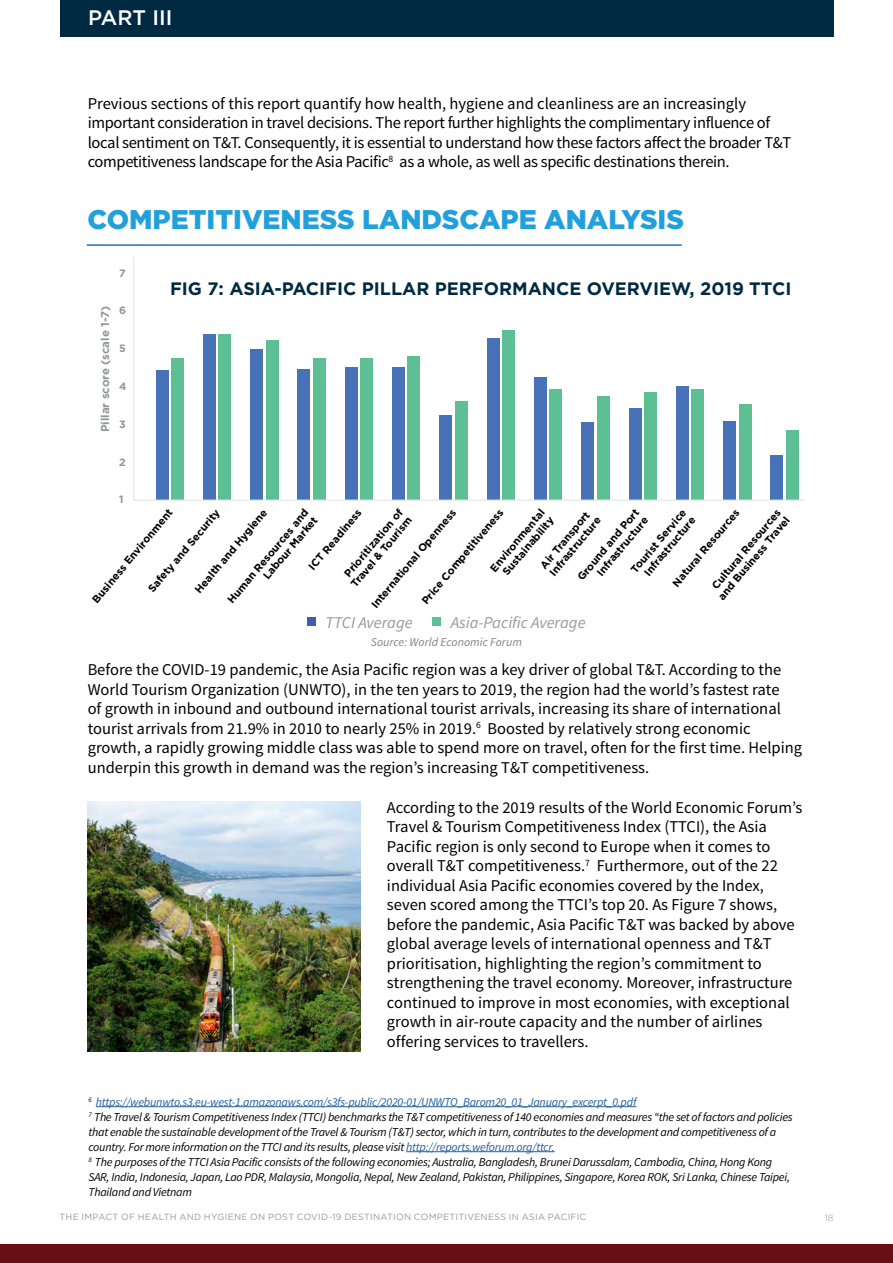
<style>
.page{position:relative;width:893px;height:1263px;background:#fff}
.page>*{position:absolute;margin:0;border:0;box-sizing:border-box;transform-origin:0 0}
.t1{font:900 27px "Gotham";color:#21a0db}
.t2{font:500 21px "Gotham";color:#fff}
.t3{font:700 18px "Gotham";color:#002a42}
.t4{font:16.5px/19.5px "Source Sans Pro";color:#000}
.t5{font:16.5px/19.5px "Source Sans Pro";letter-spacing:-.02em;color:#000}
.t6{font:italic 16.5px "Source Sans Pro";color:#97999c}
.t7{font:italic 12px/15px "Source Sans Pro";letter-spacing:-.02em;color:#000}
.t8{font:italic 12px "Source Sans Pro";color:#808285}
.t9{font:700 11.4px "Gotham";color:#939598}
.t10{font:700 10.65px/11.9px "Gotham";color:#000;text-align:center}
.t11{font:700 10.65px "Gotham";color:#939598}
.t12{font:9px "Gotham";letter-spacing:.03em;color:#97999c}
.t13{font:300 9px "Gotham";color:#97999c}
.s1{color:#215e9e}
</style>
<div class="page">
<div style="left:0;top:1244px;width:893px;height:19px;background:#670f13"></div>
<div style="left:60px;top:0;width:773px;height:36px;background:#002a42"></div>
<svg style="left:133px;top:257px;width:671px;height:244px"></svg>
<div style="left:170px;top:281px;width:621px;height:14px;background:#fff"></div>
<hr style="left:96px;top:1106px;width:540px;height:1px;background:#215e9e">
<hr style="left:406px;top:1151px;width:149px;height:1px;background:#215e9e">
<img style="left:88px;top:801px;width:272px;height:251px">
<div style="left:307px;top:617px;width:9px;height:9px;background:#445ca9"></div>
<div style="left:432px;top:617px;width:9px;height:9px;background:#5ec094"></div>
<hr style="left:87px;top:244px;width:595px;height:2px;background:#2372b9">
<p class="t2" style="left:88px;top:4px;width:86px">PART III</p>
<p class="t5" style="left:88px;top:94px;width:705px">Previous sections of this report quantify how health, hygiene and cleanliness are an increasingly important consideration in travel decisions. The report further highlights the complimentary influence of local sentiment on T&amp;T. Consequently, it is essential to understand how these factors affect the broader T&amp;T competitiveness landscape for the Asia Pacific<sup>8</sup> as a whole, as well as specific destinations therein.</p>
<h1 class="t1" style="left:88px;top:201px;width:598px">COMPETITIVENESS LANDSCAPE ANALYSIS</h1>
<p class="t9" style="left:98px;top:432px;width:128px;rotate:-90deg">Pillar score (scale 1-7)</p>
<p class="t11" style="left:119px;top:266px;width:8px">7</p>
<p class="t11" style="left:119px;top:303px;width:9px">6</p>
<p class="t11" style="left:119px;top:341px;width:8px">5</p>
<p class="t11" style="left:119px;top:379px;width:9px">4</p>
<p class="t11" style="left:119px;top:417px;width:8px">3</p>
<p class="t11" style="left:119px;top:455px;width:8px">2</p>
<p class="t11" style="left:119px;top:492px;width:6px">1</p>
<p class="t3" style="left:170px;top:277px;width:623px">FIG 7: ASIA-PACIFIC PILLAR PERFORMANCE OVERVIEW, 2019 TTCI</p>
<p class="t10" style="left:339px;top:574px;width:90px;rotate:-50deg">Prioritization of<br>Travel &amp; Tourism</p>
<p class="t10" style="left:225px;top:598px;width:121px;text-align:right;rotate:-50deg">H uman R esources and<br>Lab our M arket</p>
<p class="t10" style="left:488px;top:566px;width:80px;rotate:-50deg">Environmental<br>Sustainab ility</p>
<p class="t10" style="left:575px;top:575px;width:91px;text-align:right;rotate:-50deg">G round and Port<br>Infrastructure</p>
<p class="t10" style="left:90px;top:597px;width:120px;rotate:-50deg">Business Environment</p>
<p class="t10" style="left:146px;top:587px;width:107px;rotate:-50deg">Safety and Security</p>
<p class="t10" style="left:706px;top:587px;width:107px;rotate:-50deg">C ultural R esources and Business Travel</p>
<p class="t10" style="left:670px;top:581px;width:99px;rotate:-50deg">N atural R esources</p>
<p class="t10" style="left:369px;top:602px;width:127px;rotate:-50deg">International O p enness</p>
<p class="t10" style="left:419px;top:599px;width:122px;rotate:-50deg">Price C omp etitiveness</p>
<p class="t10" style="left:628px;top:567px;width:81px;rotate:-50deg">Tourist Service<br>Infrastructure</p>
<p class="t10" style="left:306px;top:565px;width:77px;rotate:-50deg">IC T R eadiness</p>
<p class="t10" style="left:192px;top:588px;width:107px;rotate:-50deg">H ealth and H yg iene</p>
<p class="t10" style="left:537px;top:563px;width:76px;text-align:left;rotate:-50deg">A ir Transp ort<br>Infrastructure</p>
<p class="t6" style="left:325px;top:612px;width:89px">TTCI Average</p>
<p class="t6" style="left:451px;top:612px;width:136px">Asia-Pacific Average</p>
<p class="t8" style="left:371px;top:634px;width:153px">Source: World Economic Forum</p>
<p class="t4" style="left:88px;top:660px;width:716px">Before the COVID-19 pandemic, the Asia Pacific region was a key driver of global T&amp;T. According to the World Tourism Organization (UNWTO), in the ten years to 2019, the region had the world’s fastest rate<br>of growth in inbound and outbound international tourist arrivals, increasing its share of international tourist arrivals from 21.9% in 2010 to nearly 25% in 2019.<sup>6</sup> Boosted by relatively strong economic growth, a rapidly growing middle class was able to spend more on travel, often for the first time. Helping underpin this growth in demand was the region’s increasing T&amp;T competitiveness.</p>
<p class="t4" style="left:387px;top:798px;width:417px">According to the 2019 results of the World Economic Forum’s Travel &amp; Tourism Competitiveness Index (TTCI), the Asia Pacific region is only second to Europe when it comes to overall T&amp;T competitiveness.<sup>7</sup> Furthermore, out of the 22 individual Asia Pacific economies covered by the Index, seven scored among the TTCI’s top 20. As Figure 7 shows, before the pandemic, Asia Pacific T&amp;T was backed by above global average levels of international openness and T&amp;T prioritisation, highlighting the region’s commitment to strengthening the travel economy. Moreover, infrastructure continued to improve in most economies, with exceptional growth in air-route capacity and the number of airlines offering services to travellers.</p>
<p class="t7" style="left:88px;top:1094px;width:706px"><sup>6</sup> <span class="s1">https://webunwto.s3.eu-west-1.amazonaws.com/s3fs-public/2020-01/UNWTO_Barom20_01_January_excerpt_0.pdf<br></span><sup>7</sup> The Travel &amp; Tourism Competitiveness Index (TTCI) benchmarks the T&amp;T competitiveness of 140 economies and measures “the set of factors and policies that enable the sustainable development of the Travel &amp; Tourism (T&amp;T) sector, which in turn, contributes to the development and competitiveness of a country. For more information on the TTCI and its results, please visit <span class="s1">http://reports.weforum.org/ttcr.<br></span><sup>8</sup> The purposes of the TTCI Asia Pacific consists of the following economies; Australia, Bangladesh, Brunei Darussalam, Cambodia, China, Hong Kong SAR, India, Indonesia, Japan, Lao PDR, Malaysia, Mongolia, Nepal, New Zealand, Pakistan, Philippines, Singapore, Korea ROK, Sri Lanka, Chinese Taipei, Thailand and Vietnam</p>
<p class="t12" style="left:60px;top:1211px;width:528px">THE IMPACT OF HEALTH AND HYGIENE ON POST COVID-19 DESTINATION COMPETITIVENESS IN ASIA PACIFIC</p>
<p class="t13" style="left:825px;top:1212px;width:10px">18</p>
</div>
